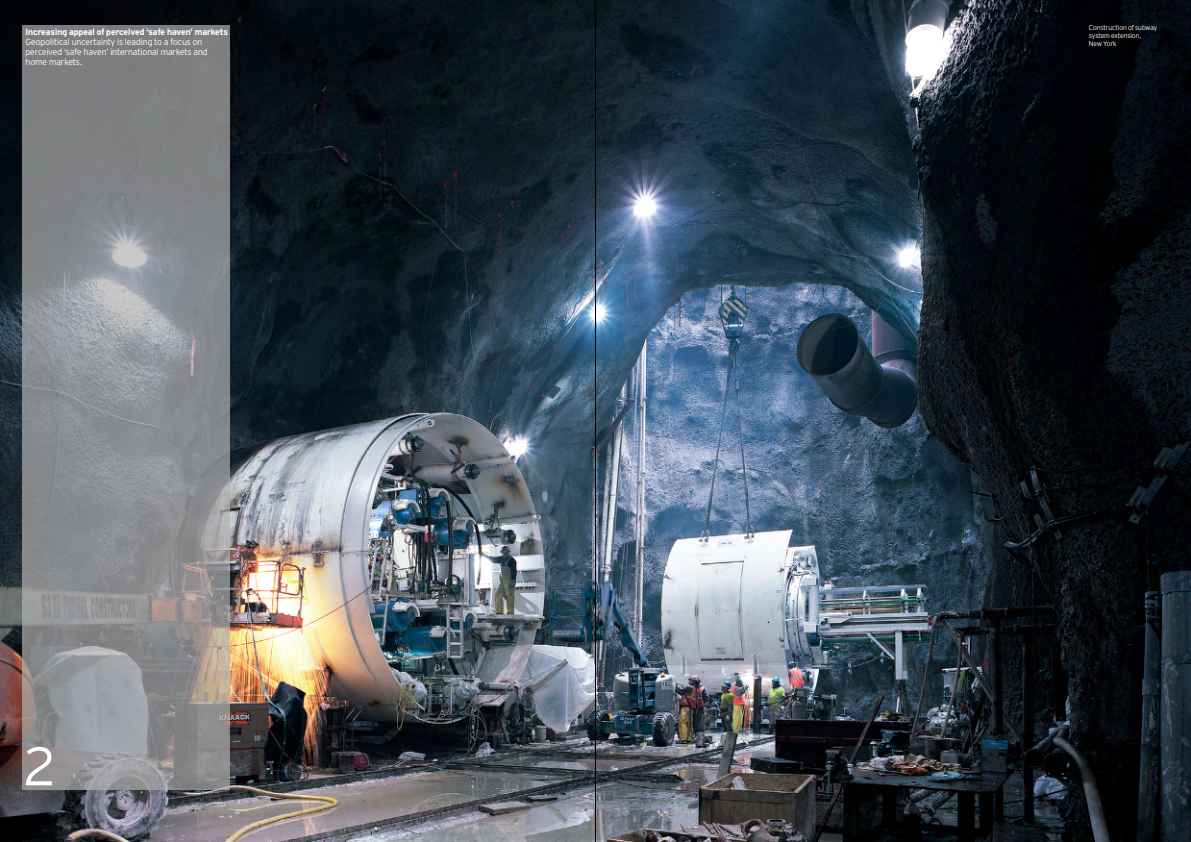
<style>
.page{position:relative;width:1191px;height:842px;background:#fff}
.page>*{position:absolute;margin:0;border:0;box-sizing:border-box;transform-origin:0 0}
.t1{font:300 54px "Invesco Interstate";color:#fff}
.t2{font:300 9px/9.9px "Invesco Interstate";color:#fff}
.t3{font:700 9px "Invesco Interstate";color:#fff}
.t4{font:300 7px/8px "Invesco Interstate";letter-spacing:-.005em;color:#fff}
</style>
<div class="page">
<img style="left:0;top:0;width:1191px;height:842px">
<svg style="left:22px;top:26px;width:208px;height:763px;background:#8b8d90"></svg>
<hr style="left:595px;top:0;width:1px;height:842px;background:#000">
<p class="t3" style="left:26px;top:27px;width:204px">Increasing appeal of perceived ‘safe haven’ markets</p>
<p class="t2" style="left:26px;top:37px;width:184px">Geopolitical uncertainty is leading to a focus on perceived ‘safe haven’ international markets and home markets.</p>
<h1 class="t1" style="left:24px;top:733px;width:33px">2</h1>
<p class="t4" style="left:1089px;top:24px;width:70px">Construction of subway system extension,<br>New York</p>
</div>
